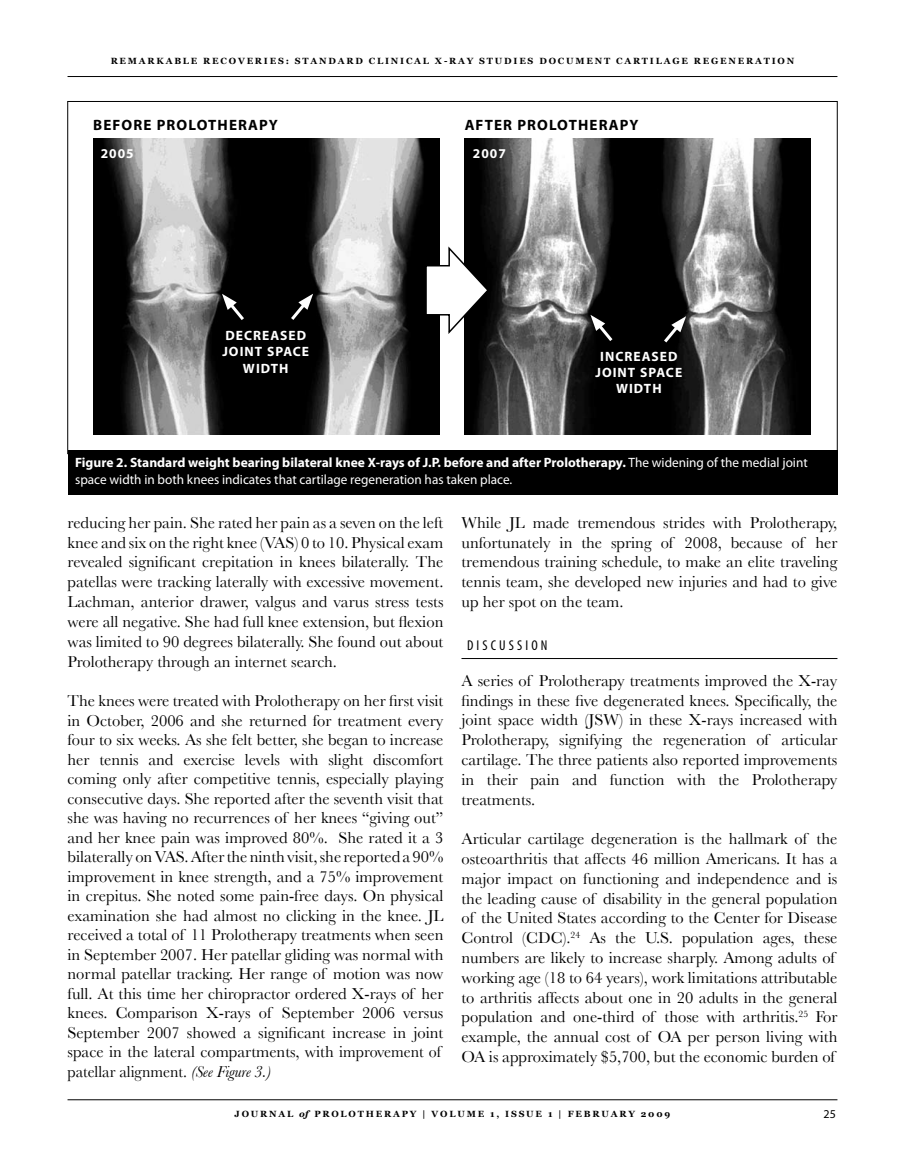
<style>
.page{position:relative;width:905px;height:1175px;background:#fff}
.page>*{position:absolute;margin:0;border:0;box-sizing:border-box;transform-origin:0 0}
.t1{font:16.5px/19.8px "Baskerville";color:#000;text-align:justify}
.t2{font:700 15px "Myriad Pro";letter-spacing:.075em;color:#000}
.t3{font:condensed 14.25px "Myriad Pro";letter-spacing:.22em;color:#000}
.t4{font:13.5px/16.2px "Myriad Pro";color:#fff}
.t5{font:700 13.5px/16.2px "Myriad Pro";letter-spacing:.075em;color:#fff;text-align:center}
.t6{font:12px "Myriad Pro";color:#000}
.t7{font:700 9px "Georgia";letter-spacing:.2em;color:#000}
.s1{font-weight:700}
.s2{font-style:italic}
</style>
<div class="page">
<hr style="left:68px;top:76px;width:769px;height:1px;background:#000">
<hr style="left:68px;top:1099px;width:769px;height:1px;background:#000">
<div style="left:68px;top:449px;width:769px;height:45px;background:#000"></div>
<img style="left:93px;top:139px;width:346px;height:295px">
<img style="left:464px;top:139px;width:346px;height:295px">
<svg style="left:424px;top:244px;width:66px;height:90px"></svg>
<svg style="left:222px;top:294px;width:25px;height:29px"></svg>
<svg style="left:288px;top:294px;width:25px;height:29px"></svg>
<svg style="left:590px;top:315px;width:25px;height:29px"></svg>
<svg style="left:661px;top:316px;width:25px;height:30px"></svg>
<hr style="left:461px;top:658px;width:376px;height:1px;background:#000">
<p class="t7" style="left:111px;top:56px;width:685px">REMARKABLE RECOVERIES: STANDARD CLINICAL X-RAY STUDIES DOCUMENT CARTILAGE REGENERATION</p>
<p class="t2" style="left:93px;top:116px;width:186px">BEFORE PROLOTHERAPY</p>
<p class="t2" style="left:464px;top:116px;width:175px">AFTER PROLOTHERAPY</p>
<p class="t5" style="left:101px;top:145px;width:35px">2005</p>
<p class="t5" style="left:473px;top:145px;width:35px">2007</p>
<p class="t5" style="left:222px;top:327px;width:88px">DECREASED<br>JOINT SPACE<br>WIDTH</p>
<p class="t5" style="left:595px;top:348px;width:88px">INCREASED<br>JOINT SPACE<br>WIDTH</p>
<p class="t4" style="left:75px;top:454px;width:734px"><span class="s1">Figure 2. Standard weight bearing bilateral knee X-rays of J.P. before and after Prolotherapy.</span> The widening of the medial joint space width in both knees indicates that cartilage regeneration has taken place.</p>
<p class="t1" style="left:68px;top:512px;width:377px">reducing her pain. She rated her pain as a seven on the left knee and six on the right knee (VAS) 0 to 10. Physical exam revealed significant crepitation in knees bilaterally. The patellas were tracking laterally with excessive movement.<br>Lachman, anterior drawer, valgus and varus stress tests were all negative. She had full knee extension, but flexion was limited to 90 degrees bilaterally. She found out about Prolotherapy through an internet search.</p>
<p class="t1" style="left:68px;top:691px;width:377px;text-align:left">The knees were treated with Prolotherapy on her first visit in October, 2006 and she returned for treatment every four to six weeks. As she felt better, she began to increase her tennis and exercise levels with slight discomfort coming only after competitive tennis, especially playing consecutive days. She reported after the seventh visit that she was having no recurrences of her knees “giving out” and her knee pain was improved 80%. She rated it a 3 bilaterally on VAS. After the ninth visit, she reported a 90% improvement in knee strength, and a 75% improvement in crepitus. She noted some pain-free days. On physical examination she had almost no clicking in the knee. JL received a total of 11 Prolotherapy treatments when seen in September 2007. Her patellar gliding was normal with normal patellar tracking. Her range of motion was now full. At this time her chiropractor ordered X-rays of her knees. Comparison X-rays of September 2006 versus September 2007 showed a significant increase in joint space in the lateral compartments, with improvement of patellar alignment. <span class="s2">(See Figure 3.)</span></p>
<p class="t1" style="left:461px;top:512px;width:377px">While JL made tremendous strides with Prolotherapy, unfortunately in the spring of 2008, because of her tremendous training schedule, to make an elite traveling tennis team, she developed new injuries and had to give up her spot on the team.</p>
<p class="t3" style="left:467px;top:636px;width:82px">DI SCUSSIO N</p>
<p class="t1" style="left:461px;top:670px;width:377px">A series of Prolotherapy treatments improved the X-ray findings in these five degenerated knees. Specifically, the joint space width (JSW) in these X-rays increased with Prolotherapy, signifying the regeneration of articular cartilage. The three patients also reported improvements in their pain and function with the Prolotherapy treatments.</p>
<p class="t1" style="left:461px;top:828px;width:377px;text-align:left">Articular cartilage degeneration is the hallmark of the osteoarthritis that affects 46 million Americans. It has a major impact on functioning and independence and is the leading cause of disability in the general population of the United States according to the Center for Disease Control (CDC).<sup>24</sup> As the U.S. population ages, these numbers are likely to increase sharply. Among adults of working age (18 to 64 years), work limitations attributable to arthritis affects about one in 20 adults in the general population and one-third of those with arthritis.<sup>25</sup> For example, the annual cost of OA per person living with OA is approximately $5,700, but the economic burden of</p>
<p class="t7" style="left:235px;top:1109px;width:437px">JOURNAL <span class="s2">of</span> PROLOTHERAPY | VOLUME 1, ISSUE 1 | FEBRUARY 2009</p>
<p class="t6" style="left:823px;top:1106px;width:14px">25</p>
</div>
